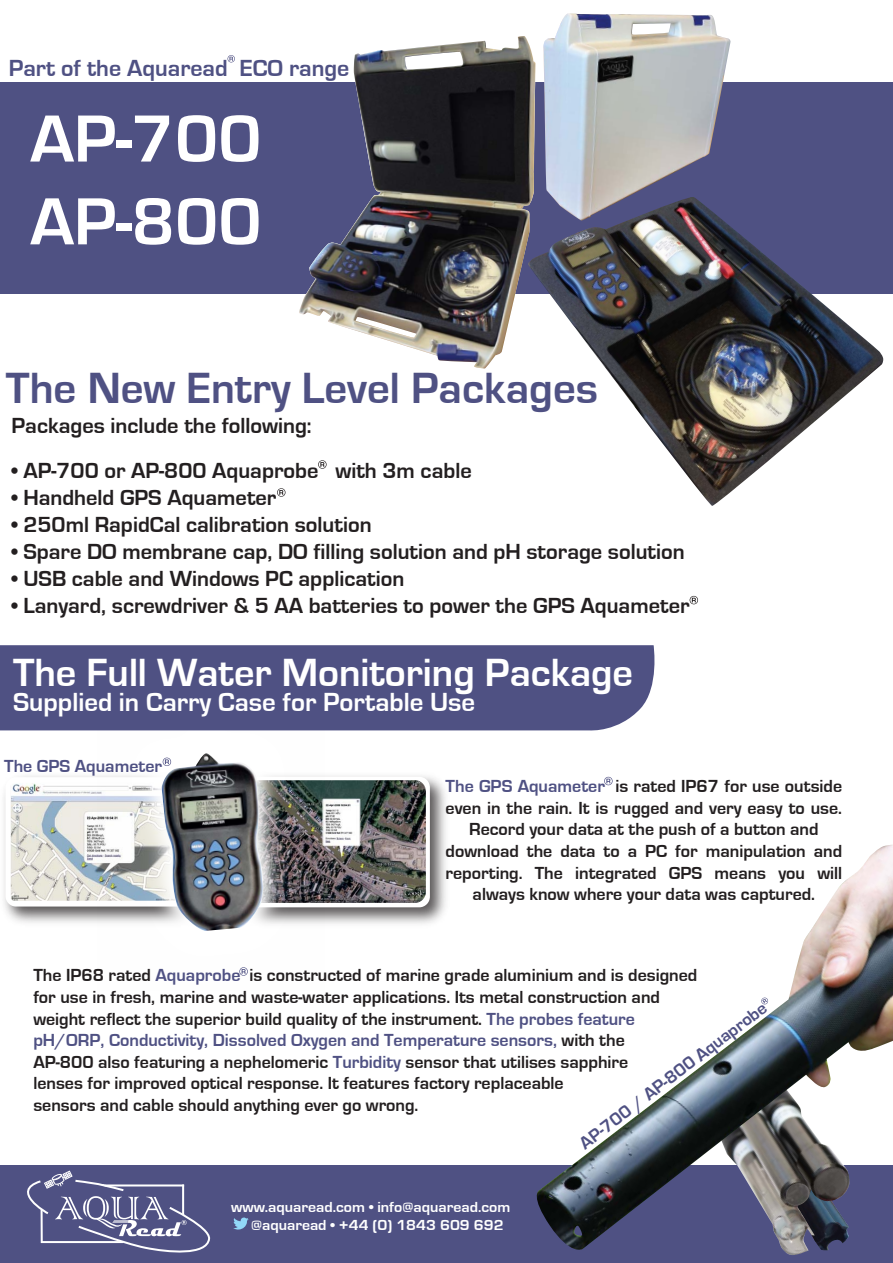
<style>
.page{position:relative;width:893px;height:1263px;background:#fff}
.page>*{position:absolute;margin:0;border:0;box-sizing:border-box;transform-origin:0 0}
.t1{font:700 69px/82.8px "Eurostile";color:#fff}
.t2{font:700 45px "Eurostile";color:#4f5183}
.t3{font:700 40.5px "Eurostile";color:#fff}
.t4{font:700 27px "Eurostile";color:#fff}
.t5{font:700 24px "Eurostile";color:#4f5183}
.t6{font:700 22.5px "Eurostile";color:#231f20}
.t7{font:700 18px/21.6px "Eurostile";color:#231f20;text-align:center}
.t8{font:700 18px "Eurostile";color:#4f5183}
.t9{font:700 15px/18px "Eurostile";color:#fff;scale:1.06 1}
.s1{color:#4f5183}
</style>
<div class="page">
<img style="left:325px;top:776px;width:121px;height:148px">
<div style="left:244px;top:777px;width:186px;height:130px;background:#fff;border-radius:11px"></div>
<img style="left:325px;top:780px;width:101px;height:123px">
<img style="left:4px;top:775px;width:94px;height:148px">
<div style="left:6px;top:777px;width:182px;height:129px;background:#fff;border-radius:10px"></div>
<img style="left:11px;top:783px;width:87px;height:118px">
<img style="left:98px;top:775px;width:227px;height:149px">
<img style="left:162px;top:753px;width:101px;height:178px">
<div style="left:0;top:1165px;width:893px;height:98px;background:#4f5183"></div>
<div style="left:0;top:82px;width:893px;height:212px;background:#4f5183"></div>
<img style="left:543px;top:13px;width:188px;height:184px">
<svg style="left:632px;top:23px;width:39px;height:12px"></svg>
<img style="left:299px;top:36px;width:236px;height:333px">
<svg style="left:356px;top:316px;width:60px;height:22px"></svg>
<svg style="left:404px;top:51px;width:61px;height:19px"></svg>
<img style="left:528px;top:197px;width:355px;height:309px">
<div style="left:0;top:645px;width:655px;height:86px;background:#4f5183"></div>
<img style="left:536px;top:844px;width:357px;height:411px">
<svg style="left:573px;top:1226px;width:10px;height:10px"></svg>
<svg style="left:549px;top:1195px;width:5px;height:3px"></svg>
<svg style="left:233px;top:1217px;width:16px;height:13px"></svg>
<svg style="left:228px;top:55px;width:7px;height:7px"></svg>
<svg style="left:318px;top:460px;width:9px;height:9px"></svg>
<svg style="left:277px;top:488px;width:8px;height:9px"></svg>
<svg style="left:690px;top:596px;width:8px;height:8px"></svg>
<svg style="left:604px;top:777px;width:9px;height:8px"></svg>
<svg style="left:239px;top:967px;width:9px;height:9px"></svg>
<svg style="left:761px;top:997px;width:7px;height:7px"></svg>
<svg style="left:27px;top:1170px;width:184px;height:83px"></svg>
<svg style="left:163px;top:757px;width:8px;height:9px"></svg>
<h3 class="t5" style="left:9px;top:55px;width:342px">Part of the Aquaread ECO range</h3>
<h1 class="t1" style="left:30px;top:99px;width:233px">AP-700<br>AP-800</h1>
<h2 class="t2" style="left:6px;top:363px;width:594px">The New Entry Level Packages</h2>
<p class="t6" style="left:12px;top:413px;width:302px">Packages include the following:</p>
<p class="t6" style="left:12px;top:458px;width:462px">• AP-700 or AP-800 Aquaprobe with 3m cable</p>
<p class="t6" style="left:12px;top:485px;width:266px">• Handheld GPS Aquameter</p>
<p class="t6" style="left:12px;top:512px;width:362px">• 250ml RapidCal calibration solution</p>
<p class="t6" style="left:12px;top:539px;width:675px">• Spare DO membrane cap, DO filling solution and pH storage solution</p>
<p class="t6" style="left:12px;top:566px;width:394px">• USB cable and Windows PC application</p>
<p class="t6" style="left:12px;top:593px;width:680px">• Lanyard, screwdriver &amp; 5 AA batteries to power the GPS Aquameter</p>
<h3 class="t3" style="left:13px;top:651px;width:622px">The Full Water Monitoring Package</h3>
<h3 class="t4" style="left:13px;top:687px;width:464px">Supplied in Carry Case for Portable Use</h3>
<p class="t8" style="left:4px;top:757px;width:159px">The GPS Aquameter</p>
<p class="t7" style="left:446px;top:776px;width:398px"><span class="s1">The GPS Aquameter</span> is rated IP67 for use outside even in the rain. It is rugged and very easy to use.<br>Record your data at the push of a button and download the data to a PC for manipulation and reporting. The integrated GPS means you will always know where your data was captured.</p>
<p class="t7" style="left:33px;top:965px;width:665px;text-align:left">The IP68 rated <span class="s1">Aquaprobe</span> is constructed of marine grade aluminium and is designed for use in fresh, marine and waste-water applications. Its metal construction and weight reflect the superior build quality of the instrument. <span class="s1">The probes feature pH/ORP, Conductivity, Dissolved Oxygen and Temperature sensors,</span> with the<br>AP-800 also featuring a nephelomeric <span class="s1">Turbidity</span> sensor that utilises sapphire<br>lenses for improved optical response. It features factory replaceable<br>sensors and cable should anything ever go wrong.</p>
<p class="t8" style="left:575px;top:1137px;width:232px;rotate:-37deg">AP-700 / AP-800 Aquaprobe</p>
<p class="t9" style="left:251px;top:1199px;width:246px;text-indent:-20px">www.aquaread.com • info@aquaread.com @aquaread • +44 (0) 1843 609 692</p>
</div>
